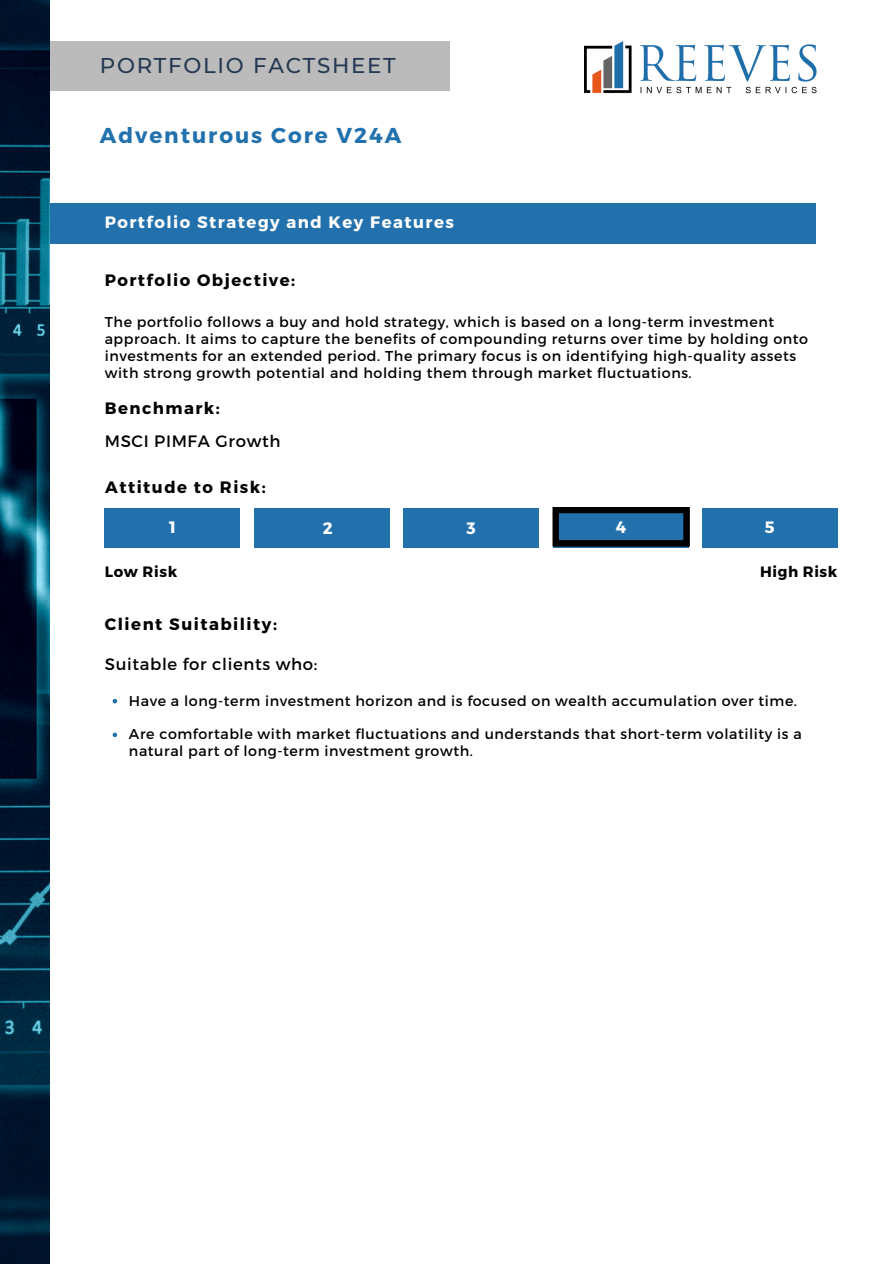
<style>
.page{position:relative;width:894px;height:1264px;background:#fff}
.page>*{position:absolute;margin:0;border:0;box-sizing:border-box;transform-origin:0 0}
.t1{font:700 21.6px "Montserrat";letter-spacing:.09em;color:#2271ad}
.t2{font:500 21.3px "Montserrat";letter-spacing:.08em;color:#243851}
.t3{font:700 16.5px "Montserrat";letter-spacing:.09em;color:#000}
.t4{font:16.5px "Montserrat";letter-spacing:.04em;color:#000}
.t5{font:700 16.5px "Montserrat";letter-spacing:.09em;color:#fff}
.t6{font:700 15px "Montserrat";letter-spacing:.04em;color:#000}
.t7{font:14.25px/16.8px "Montserrat";letter-spacing:.04em;color:#000}
</style>
<div class="page">
<img style="left:0;top:0;width:50px;height:1263px">
<div style="left:50px;top:203px;width:765px;height:41px;background:#2271ad"></div>
<svg style="left:0;top:42px;width:450px;height:49px;background:#a6a7aa"></svg>
<img style="left:584px;top:42px;width:233px;height:52px">
<div style="left:105px;top:508px;width:135px;height:40px;background:#2271ad"></div>
<div style="left:255px;top:508px;width:135px;height:40px;background:#2271ad"></div>
<div style="left:403px;top:508px;width:135px;height:40px;background:#2271ad"></div>
<div style="left:553px;top:508px;width:135px;height:40px;background:#0b2538"></div>
<div style="left:701px;top:508px;width:136px;height:40px;background:#2271ad"></div>
<svg style="left:552px;top:507px;width:137px;height:39px;background:#16476d"></svg>
<svg style="left:113px;top:699px;width:4px;height:4px"></svg>
<svg style="left:113px;top:732px;width:4px;height:5px"></svg>
<p class="t2" style="left:100px;top:52px;width:297px">PORTFOLIO FACTSHEET</p>
<h1 class="t1" style="left:100px;top:121px;width:303px">Adventurous Core V24A</h1>
<h2 class="t5" style="left:105px;top:211px;width:350px">Portfolio Strategy and Key Features</h2>
<h3 class="t3" style="left:105px;top:269px;width:192px">Portfolio Objective:</h3>
<h3 class="t7" style="left:105px;top:313px;width:704px">The portfolio follows a buy and hold strategy, which is based on a long-term investment approach. It aims to capture the benefits of compounding returns over time by holding onto investments for an extended period. The primary focus is on identifying high-quality assets with strong growth potential and holding them through market fluctuations.</h3>
<h4 class="t3" style="left:105px;top:397px;width:117px">Benchmark:</h4>
<p class="t4" style="left:105px;top:430px;width:177px">MSCI PIMFA Growth</p>
<p class="t3" style="left:105px;top:476px;width:162px">Attitude to Risk:</p>
<h3 class="t5" style="left:169px;top:516px;width:8px">1</h3>
<h4 class="t5" style="left:323px;top:517px;width:11px">2</h4>
<h3 class="t5" style="left:466px;top:517px;width:11px">3</h3>
<p class="t5" style="left:615px;top:516px;width:12px">4</p>
<p class="t5" style="left:764px;top:516px;width:11px">5</p>
<p class="t6" style="left:105px;top:562px;width:74px">Low Risk</p>
<p class="t6" style="left:759px;top:562px;width:79px">High Risk</p>
<p class="t3" style="left:105px;top:613px;width:173px">Client Suitability:</p>
<h3 class="t4" style="left:105px;top:653px;width:214px">Suitable for clients who:</h3>
<h3 class="t7" style="left:129px;top:691px;width:669px">Have a long-term investment horizon and is focused on wealth accumulation over time.</h3>
<h3 class="t7" style="left:129px;top:725px;width:674px">Are comfortable with market fluctuations and understands that short-term volatility is a natural part of long-term investment growth.</h3>
</div>
